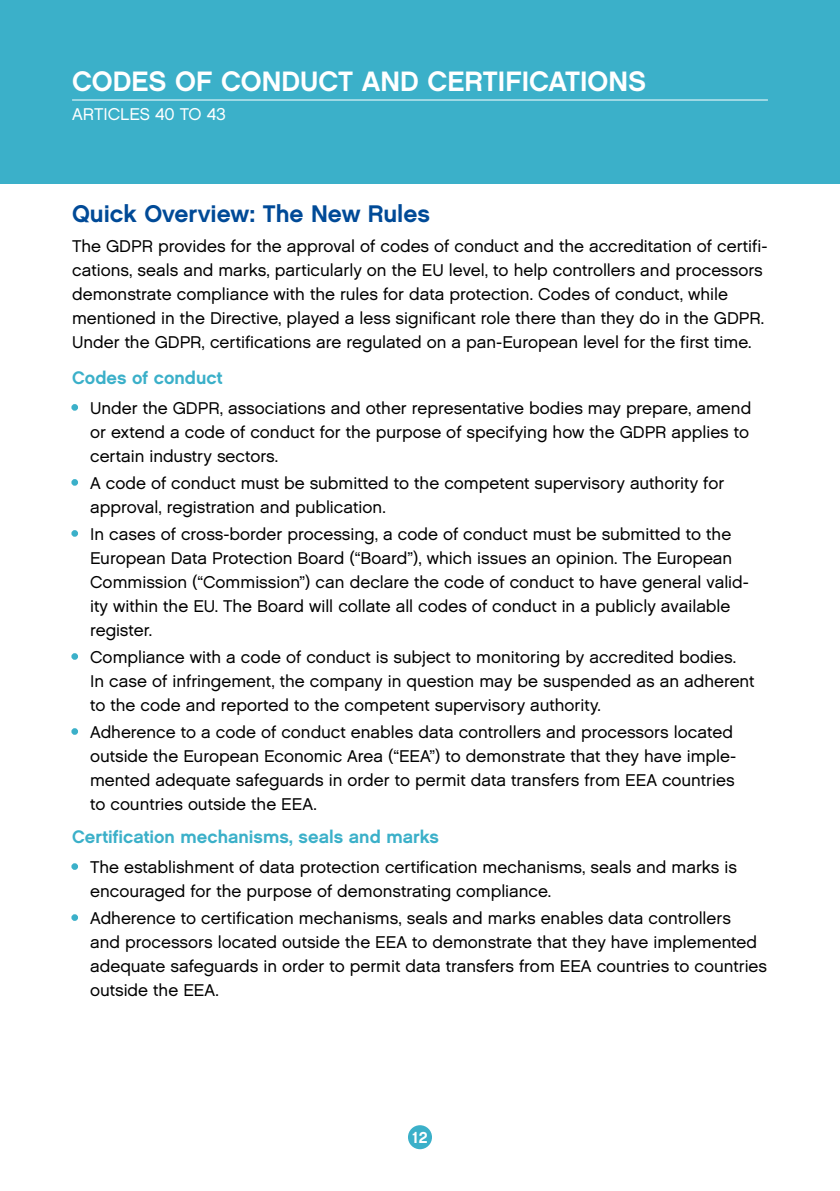
<style>
.page{position:relative;width:840px;height:1191px;background:#fff}
.page>*{position:absolute;margin:0;border:0;box-sizing:border-box;transform-origin:0 0}
.t1{font:28px "Chalet New York Nineteen Sixty";color:#fff}
.t2{font:24px "Chalet New York Nineteen Sixty";color:#004a97}
.t3{font:18px "Chalet New York Nineteen Sixty";color:#3bb0c9}
.t4{font:17px/24px "Chalet London Nineteen Sixty";color:#000}
.t5{font:17px "Chalet London Nineteen Sixty";color:#fff}
.t6{font:16px "Chalet New York Nineteen Sixty";color:#fff}
.s1{color:#3bb0c9}
</style>
<div class="page">
<div style="left:0;top:0;width:839px;height:183px;background:#3bb0c9"></div>
<div style="left:408px;top:1125px;width:24px;height:24px;background:#3bb0c9;border-radius:50%"></div>
<hr style="left:72px;top:100px;width:695px;height:1px;background:#fff">
<div style="left:71px;top:404px;width:7px;height:7px;border:3px solid #3bb0c9;border-radius:50%"></div>
<div style="left:71px;top:479px;width:7px;height:7px;border:3px solid #3bb0c9;border-radius:50%"></div>
<div style="left:71px;top:530px;width:7px;height:7px;border:3px solid #3bb0c9;border-radius:50%"></div>
<div style="left:71px;top:653px;width:7px;height:7px;border:3px solid #3bb0c9;border-radius:50%"></div>
<div style="left:71px;top:728px;width:7px;height:7px;border:3px solid #3bb0c9;border-radius:50%"></div>
<div style="left:71px;top:863px;width:7px;height:7px;border:3px solid #3bb0c9;border-radius:50%"></div>
<div style="left:71px;top:914px;width:7px;height:7px;border:3px solid #3bb0c9;border-radius:50%"></div>
<h1 class="t1" style="left:72px;top:65px;width:575px">CODES OF CONDUCT AND CERTIFICATIONS</h1>
<p class="t5" style="left:72px;top:104px;width:155px">ARTICLES 40 TO 43</p>
<h2 class="t2" style="left:72px;top:198px;width:359px">Quick Overview: The New Rules</h2>
<p class="t4" style="left:72px;top:233px;width:696px">The GDPR provides for the approval of codes of conduct and the accreditation of certifi&shy;cations, seals and marks, particularly on the EU level, to help controllers and processors demonstrate compliance with the rules for data protection. Codes of conduct, while mentioned in the Directive, played a less significant role there than they do in the GDPR.<br>Under the GDPR, certifications are regulated on a pan-European level for the first time.</p>
<p class="t3" style="left:72px;top:366px;width:152px">Codes of conduct</p>
<p class="t4" style="left:90px;top:395px;width:662px;text-indent:-18px"><span class="s1">•</span> Under the GDPR, associations and other representative bodies may prepare, amend or extend a code of conduct for the purpose of specifying how the GDPR applies to certain industry sectors.</p>
<p class="t4" style="left:90px;top:470px;width:635px;text-indent:-18px"><span class="s1">•</span> A code of conduct must be submitted to the competent supervisory authority for approval, registration and publication.</p>
<p class="t4" style="left:90px;top:521px;width:660px;text-indent:-18px"><span class="s1">•</span> In cases of cross-border processing, a code of conduct must be submitted to the European Data Protection Board (“Board”), which issues an opinion. The European Commission (“Commission”) can declare the code of conduct to have general valid&shy;ity within the EU. The Board will collate all codes of conduct in a publicly available register.</p>
<p class="t4" style="left:90px;top:644px;width:665px;text-indent:-18px"><span class="s1">•</span> Compliance with a code of conduct is subject to monitoring by accredited bodies.<br>In case of infringement, the company in question may be suspended as an adherent to the code and reported to the competent supervisory authority.</p>
<p class="t4" style="left:90px;top:719px;width:647px;text-indent:-18px"><span class="s1">•</span> Adherence to a code of conduct enables data controllers and processors located outside the European Economic Area (“EEA”) to demonstrate that they have imple&shy;mented adequate safeguards in order to permit data transfers from EEA countries to countries outside the EEA.</p>
<p class="t3" style="left:72px;top:825px;width:368px">Certification mechanisms, seals and marks</p>
<p class="t4" style="left:90px;top:854px;width:648px;text-indent:-18px"><span class="s1">•</span> The establishment of data protection certification mechanisms, seals and marks is encouraged for the purpose of demonstrating compliance.</p>
<p class="t4" style="left:90px;top:905px;width:678px;text-indent:-18px"><span class="s1">•</span> Adherence to certification mechanisms, seals and marks enables data controllers<br>and processors located outside the EEA to demonstrate that they have implemented adequate safeguards in order to permit data transfers from EEA countries to countries outside the EEA.</p>
<p class="t6" style="left:412px;top:1127px;width:17px">12</p>
</div>
